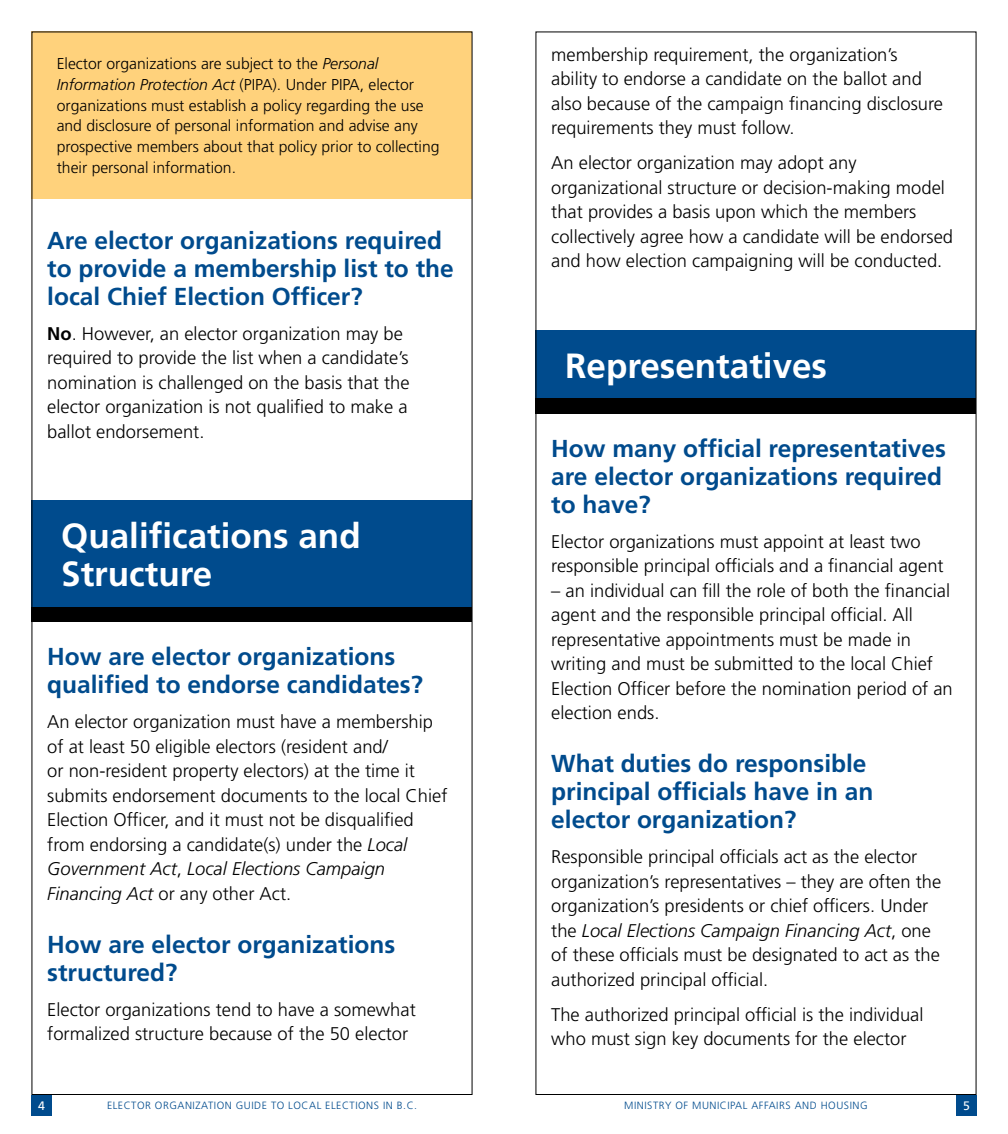
<style>
.page{position:relative;width:1008px;height:1134px;background:#fff}
.page>*{position:absolute;margin:0;border:0;box-sizing:border-box;transform-origin:0 0}
.t1{font:700 35px/38.5px "Frutiger LT Std";color:#fff}
.t2{font:700 24.5px/28px "Frutiger LT Std";color:#004b8d}
.t3{font:300 18.38px/24.5px "Frutiger LT Std";color:#000}
.t4{font:300 15.75px/21px "Frutiger LT Std";color:#000}
.t5{font:12.25px "Frutiger LT Std";color:#fff}
.t6{font:300 10.5px "Frutiger LT Std";letter-spacing:.05em;color:#004b8d}
.s1{font-style:italic}
.s2{font-weight:700}
</style>
<div class="page">
<div style="left:956px;top:1095px;width:20px;height:20px;background:#004b8d"></div>
<div style="left:32px;top:1095px;width:20px;height:20px;background:#004b8d"></div>
<div style="left:32px;top:606px;width:440px;height:16px;background:#000"></div>
<div style="left:32px;top:501px;width:440px;height:106px;background:#004b8d"></div>
<div style="left:32px;top:32px;width:440px;height:167px;background:#ffd27c"></div>
<div style="left:536px;top:398px;width:440px;height:16px;background:#000"></div>
<div style="left:536px;top:330px;width:440px;height:68px;background:#004b8d"></div>
<p class="t4" style="left:57px;top:53px;width:384px">Elector organizations are subject to the <span class="s1">Personal Information Protection Act</span> (PIPA). Under PIPA, elector organizations must establish a policy regarding the use and disclosure of personal information and advise any prospective members about that policy prior to collecting their personal information.</p>
<h2 class="t2" style="left:47px;top:226px;width:408px">Are elector organizations required to provide a membership list to the local Chief Election Officer?</h2>
<p class="t3" style="left:47px;top:321px;width:364px"><span class="s2">No</span>. However, an elector organization may be required to provide the list when a candidate’s nomination is challenged on the basis that the elector organization is not qualified to make a ballot endorsement.</p>
<h1 class="t1" style="left:61px;top:516px;width:301px">Qualifications and<br>Structure</h1>
<h2 class="t2" style="left:47px;top:643px;width:377px">How are elector organizations qualified to endorse candidates?</h2>
<p class="t3" style="left:47px;top:710px;width:402px">An elector organization must have a membership of at least 50 eligible electors (resident and/<br>or non-resident property electors) at the time it submits endorsement documents to the local Chief Election Officer, and it must not be disqualified from endorsing a candidate(s) under the <span class="s1">Local Government Act</span>, <span class="s1">Local Elections Campaign Financing Act</span> or any other Act.</p>
<h2 class="t2" style="left:47px;top:931px;width:350px">How are elector organizations structured?</h2>
<p class="t3" style="left:47px;top:998px;width:370px">Elector organizations tend to have a somewhat formalized structure because of the 50 elector</p>
<p class="t3" style="left:551px;top:43px;width:393px">membership requirement, the organization’s ability to endorse a candidate on the ballot and also because of the campaign financing disclosure requirements they must follow.</p>
<p class="t3" style="left:551px;top:151px;width:403px">An elector organization may adopt any organizational structure or decision-making model that provides a basis upon which the members collectively agree how a candidate will be endorsed and how election campaigning will be conducted.</p>
<h1 class="t1" style="left:565px;top:346px;width:263px">Representatives</h1>
<h2 class="t2" style="left:551px;top:434px;width:396px">How many official representatives are elector organizations required to have?</h2>
<p class="t3" style="left:551px;top:529px;width:394px">Elector organizations must appoint at least two responsible principal officials and a financial agent</p>
<p class="t3" style="left:551px;top:578px;width:403px">– an individual can fill the role of both the financial agent and the responsible principal official. All representative appointments must be made in writing and must be submitted to the local Chief Election Officer before the nomination period of an election ends.</p>
<h2 class="t2" style="left:551px;top:750px;width:324px">What duties do responsible principal officials have in an elector organization?</h2>
<p class="t3" style="left:551px;top:845px;width:392px">Responsible principal officials act as the elector organization’s representatives – they are often the organization’s presidents or chief officers. Under the <span class="s1">Local Elections Campaign Financing Act</span>, one of these officials must be designated to act as the authorized principal official.</p>
<p class="t3" style="left:551px;top:1002px;width:374px">The authorized principal official is the individual who must sign key documents for the elector</p>
<p class="t5" style="left:38px;top:1098px;width:8px">4</p>
<p class="t6" style="left:107px;top:1099px;width:312px">ELECTOR ORGANIZATION GUIDE TO LOCAL ELECTIONS IN B.C.</p>
<p class="t6" style="left:624px;top:1099px;width:245px">MINISTRY OF MUNICIPAL AFFAIRS AND HOUSING</p>
<p class="t5" style="left:963px;top:1098px;width:8px">5</p>
</div>
